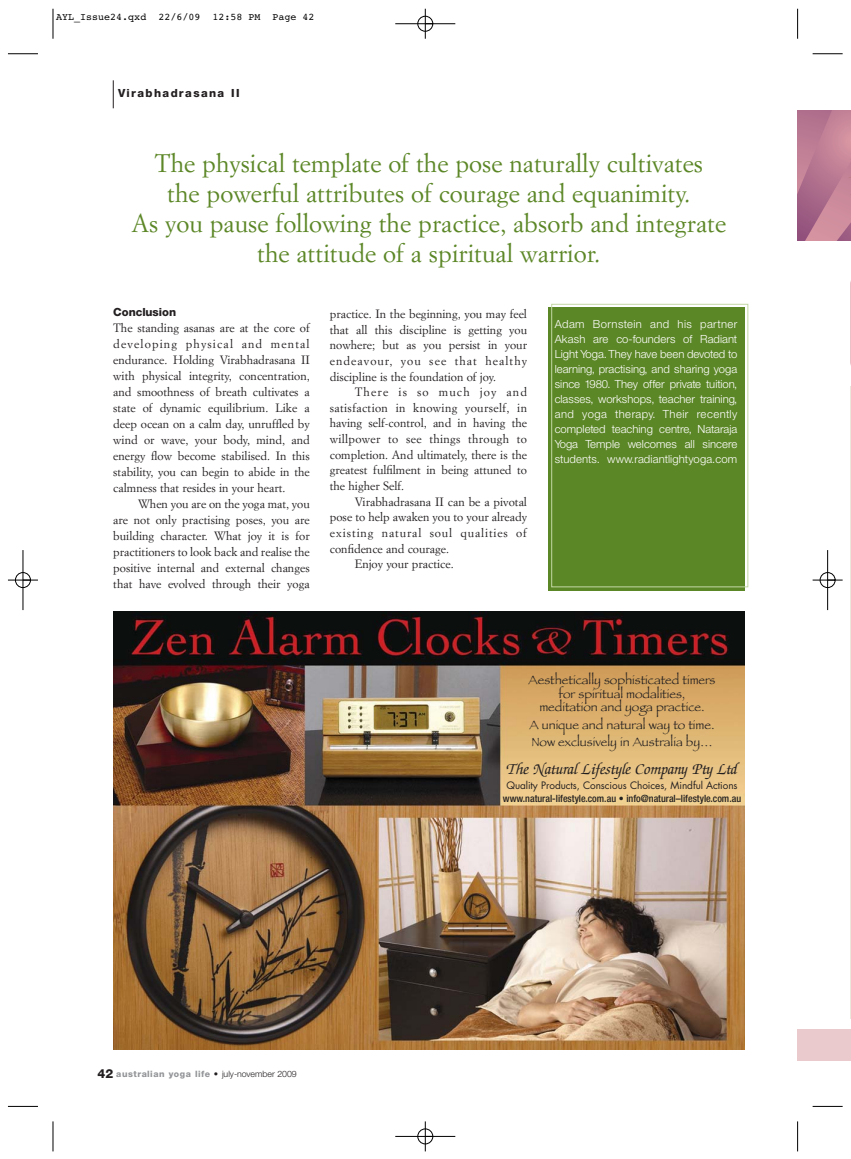
<style>
.page{position:relative;width:851px;height:1159px;background:#fff}
.page>*{position:absolute;margin:0;border:0;box-sizing:border-box;transform-origin:0 0}
.t1{font:25px/30px "Simoncini Garamond";color:#5c8727;text-align:center}
.t2{font:italic 16.25px "Zapf Chancery";color:#231f20}
.t3{font:12.5px/13.8px "Papyrus Plain";color:#231f20;text-align:center}
.t4{font:11.88px/16px "Simoncini Garamond";color:#231f20;text-align:justify}
.t5{font:11.88px "Simoncini Garamond";letter-spacing:.07em;color:#231f20}
.t6{font:300 11.25px/15px "Helvetica Neue";letter-spacing:.005em;color:#fff;text-align:justify}
.t7{font:800 11.25px "Helvetica Neue";letter-spacing:.115em;color:#231f20}
.t8{font:800 11.25px "Helvetica Neue";color:#231f20}
.t9{font:500 condensed 10px "Helvetica Neue";color:#231f20}
.t10{font:10px "Futura";letter-spacing:-.005em;color:#231f20}
.t11{font:10px "Courier";color:#000}
.t12{font:800 8.75px "Helvetica Neue";letter-spacing:.065em;color:#939598}
.s1{font-size:12.5px;color:#231f20}
.s2{font-weight:300;color:#231f20}
</style>
<div class="page">
<svg style="left:113px;top:80px;width:1px;height:28px"></svg>
<div style="left:547px;top:308px;width:197px;height:283px;background:#5c8727"></div>
<div style="left:551px;top:304px;width:197px;height:283px;border:1px solid #c3d7a4"></div>
<svg style="left:797px;top:110px;width:54px;height:130px;background:#bc7b93"></svg>
<svg style="left:850px;top:281px;width:1px;height:84px"></svg>
<div style="left:797px;top:1030px;width:53px;height:31px;background:#ebcacd"></div>
<img style="left:113px;top:612px;width:631px;height:437px">
<hr style="left:849px;top:386px;width:1px;height:632px;background:#ebe8db">
<hr style="left:53px;top:9px;width:1px;height:30px;background:#000">
<hr style="left:8px;top:54px;width:30px;height:1px;background:#000">
<hr style="left:797px;top:9px;width:1px;height:30px;background:#000">
<hr style="left:812px;top:54px;width:30px;height:1px;background:#000">
<hr style="left:53px;top:1121px;width:1px;height:30px;background:#000">
<hr style="left:8px;top:1106px;width:30px;height:1px;background:#000">
<hr style="left:797px;top:1121px;width:1px;height:30px;background:#000">
<hr style="left:812px;top:1106px;width:30px;height:1px;background:#000">
<div style="left:417px;top:16px;width:16px;height:16px;border:1px solid #fff;border-radius:50%"></div>
<hr style="left:395px;top:24px;width:60px;height:1px;background:#000">
<hr style="left:395px;top:1136px;width:60px;height:1px;background:#000">
<hr style="left:23px;top:550px;width:1px;height:60px;background:#000">
<hr style="left:827px;top:550px;width:1px;height:60px;background:#000">
<hr style="left:425px;top:9px;width:1px;height:30px;background:#000">
<hr style="left:425px;top:1121px;width:1px;height:30px;background:#000">
<hr style="left:8px;top:580px;width:30px;height:1px;background:#000">
<hr style="left:812px;top:580px;width:30px;height:1px;background:#000">
<div style="left:417px;top:16px;width:16px;height:15px;border:1px solid #000;border-radius:50%"></div>
<div style="left:417px;top:1128px;width:16px;height:16px;border:1px solid #000;border-radius:50%"></div>
<div style="left:15px;top:572px;width:16px;height:16px;border:1px solid #000;border-radius:50%"></div>
<div style="left:819px;top:572px;width:16px;height:16px;border:1px solid #000;border-radius:50%"></div>
<p class="t11" style="left:56px;top:14px;width:259px">AYL_Issue24.qxd 22/6/09 12:58 PM Page 42</p>
<p class="t7" style="left:118px;top:89px;width:123px">Virabhadrasana II</p>
<h1 class="t1" style="left:131px;top:150px;width:596px">The physical template of the pose naturally cultivates<br>the powerful attributes of courage and equanimity.<br>As you pause following the practice, absorb and integrate the attitude of a spiritual warrior.</h1>
<p class="t8" style="left:113px;top:308px;width:64px">Conclusion</p>
<p class="t4" style="left:113px;top:320px;width:198px">The standing asanas are at the core of developing physical and mental endurance. Holding Virabhadrasana II with physical integrity, concentration, and smoothness of breath cultivates a state of dynamic equilibrium. Like a deep ocean on a calm day, unruffled by wind or wave, your body, mind, and energy flow become stabilised. In this stability, you can begin to abide in the calmness that resides in your heart.</p>
<p class="t4" style="left:113px;top:497px;width:198px;text-indent:25px">When you are on the yoga mat, you are not only practising poses, you are building character. What joy it is for practitioners to look back and realise the positive internal and external changes that have evolved through their yoga</p>
<p class="t4" style="left:330px;top:307px;width:199px;line-height:15.6px">practice. In the beginning, you may feel that all this discipline is getting you nowhere; but as you persist in your endeavour, you see that healthy discipline is the foundation of joy.</p>
<p class="t4" style="left:330px;top:385px;width:199px;line-height:15.6px;text-indent:25px">There is so much joy and satisfaction in knowing yourself, in having self-control, and in having the willpower to see things through to completion. And ultimately, there is the greatest fulfilment in being attuned to the higher Self.</p>
<p class="t4" style="left:354px;top:494px;width:174px">Virabhadrasana II can be a pivotal</p>
<p class="t4" style="left:330px;top:510px;width:199px">pose to help awaken you to your already</p>
<p class="t5" style="left:330px;top:528px;width:199px">existing natural soul qualities of</p>
<p class="t4" style="left:330px;top:541px;width:121px">confidence and courage.</p>
<p class="t4" style="left:354px;top:557px;width:100px">Enjoy your practice.</p>
<p class="t6" style="left:554px;top:318px;width:184px">Adam Bornstein and his partner Akash are co-founders of Radiant Light Yoga. They have been devoted to learning, practising, and sharing yoga since 1980. They offer private tuition, classes, workshops, teacher training, and yoga therapy. Their recently completed teaching centre, Nataraja Yoga Temple welcomes all sincere students. www.radiantlightyoga.com</p>
<p class="t3" style="left:528px;top:673px;width:188px">Aesthetically sophisticated timers for spiritual modalities, meditation and yoga practice.</p>
<p class="t3" style="left:529px;top:716px;width:186px;line-height:17.2px;text-align:left">A unique and natural way to time.<br>Now exclusively in Australia by…</p>
<h2 class="t2" style="left:506px;top:762px;width:232px">The Natural Lifestyle Company Pty Ltd</h2>
<p class="t10" style="left:506px;top:780px;width:232px">Quality Products, Conscious Choices, Mindful Actions</p>
<p class="t9" style="left:503px;top:794px;width:240px">www.natural-lifestyle.com.au • info@natural–lifestyle.com.au</p>
<p class="t12" style="left:97px;top:1071px;width:201px"><span class="s1">42</span> australian yoga life <span class="s2">• july-november 2009</span></p>
</div>
